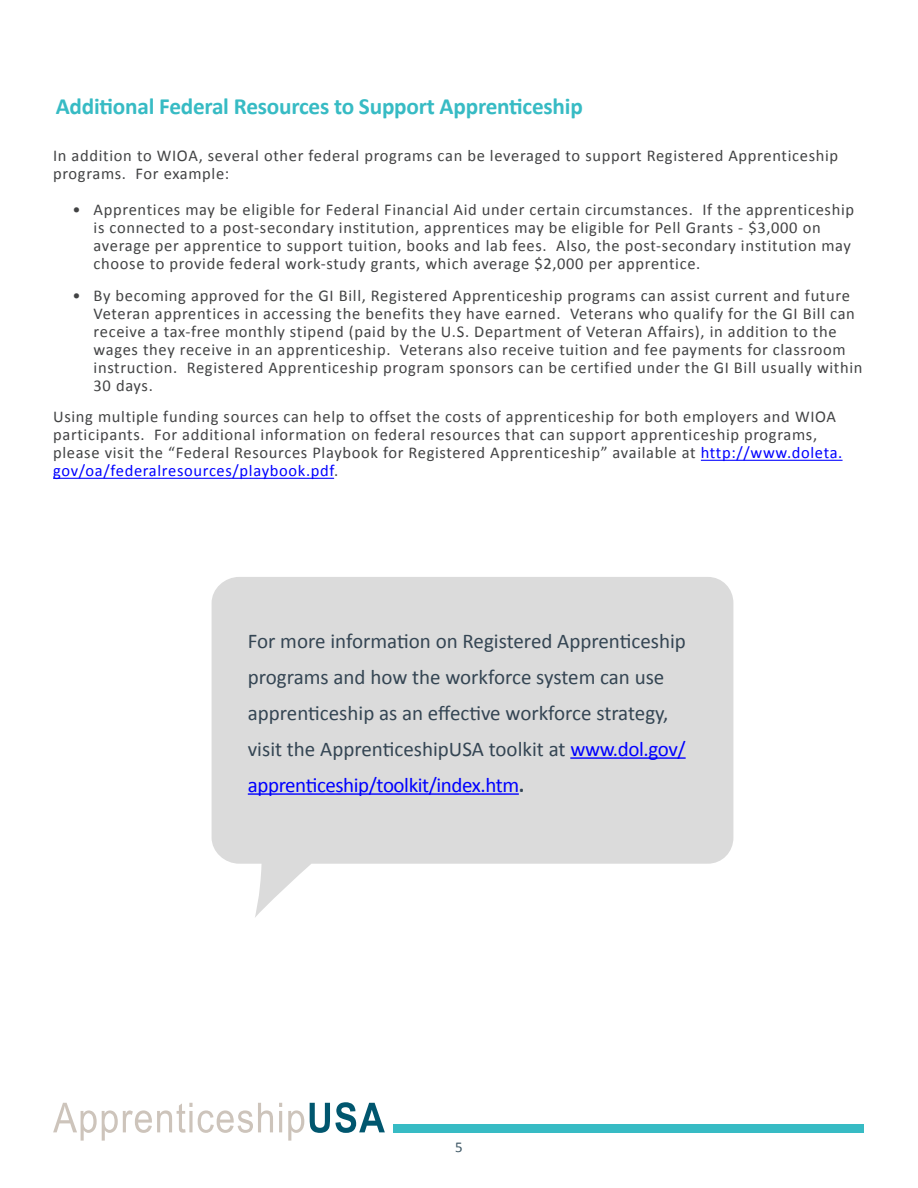
<style>
.page{position:relative;width:918px;height:1188px;background:#fff}
.page>*{position:absolute;margin:0;border:0;box-sizing:border-box;transform-origin:0 0}
.t1{font:700 23.25px "Calibri";letter-spacing:-.01em;color:#37bbc4}
.t2{font:21px/36px "Calibri";color:#344553}
.t3{font:16.5px/18px "Calibri";letter-spacing:.04em;color:#424344}
.t4{font:15px "Calibri";color:#405967}
.s1{color:#00f}
.s2{font-weight:700}
</style>
<div class="page">
<hr style="left:701px;top:460px;width:142px;height:1px;background:#00f">
<hr style="left:53px;top:478px;width:281px;height:1px;background:#00f">
<svg style="left:212px;top:577px;width:521px;height:340px;fill:#dbdbdb"></svg>
<hr style="left:570px;top:757px;width:116px;height:2px;background:#00f">
<hr style="left:248px;top:793px;width:271px;height:2px;background:#00f">
<div style="left:393px;top:1125px;width:471px;height:8px;background:#37bbc4"></div>
<svg style="left:53px;top:1103px;width:220px;height:38px"></svg>
<svg style="left:279px;top:1103px;width:3px;height:4px"></svg>
<hr style="left:279px;top:1111px;width:3px;height:21px;background:#cdc4bb">
<svg style="left:288px;top:1110px;width:16px;height:31px"></svg>
<svg style="left:310px;top:1102px;width:75px;height:31px"></svg>
<h1 class="t1" style="left:56px;top:91px;width:529px">Additional Federal Resources to Support Apprenticeship</h1>
<p class="t3" style="left:53px;top:147px;width:787px">In addition to WIOA, several other federal programs can be leveraged to support Registered Apprenticeship programs. For example:</p>
<p class="t3" style="left:94px;top:201px;width:762px;text-indent:-21px">• Apprentices may be eligible for Federal Financial Aid under certain circumstances. If the apprenticeship is connected to a post-secondary institution, apprentices may be eligible for Pell Grants - $3,000 on average per apprentice to support tuition, books and lab fees. Also, the post-secondary institution may choose to provide federal work-study grants, which average $2,000 per apprentice.</p>
<p class="t3" style="left:94px;top:287px;width:770px;text-indent:-21px">• By becoming approved for the GI Bill, Registered Apprenticeship programs can assist current and future Veteran apprentices in accessing the benefits they have earned. Veterans who qualify for the GI Bill can receive a tax-free monthly stipend (paid by the U.S. Department of Veteran Affairs), in addition to the wages they receive in an apprenticeship. Veterans also receive tuition and fee payments for classroom instruction. Registered Apprenticeship program sponsors can be certified under the GI Bill usually within 30 days.</p>
<p class="t3" style="left:53px;top:408px;width:791px">Using multiple funding sources can help to offset the costs of apprenticeship for both employers and WIOA participants. For additional information on federal resources that can support apprenticeship programs, please visit the “Federal Resources Playbook for Registered Apprenticeship” available at <span class="s1">http://www.doleta. gov/oa/federalresources/playbook.pdf</span>.</p>
<p class="t2" style="left:248px;top:623px;width:440px">For more information on Registered Apprenticeship programs and how the workforce system can use apprenticeship as an effective workforce strategy, visit the ApprenticeshipUSA toolkit at <span class="s1">www.dol.gov/ apprenticeship/toolkit/index.htm</span><span class="s2">.</span></p>
<p class="t4" style="left:455px;top:1137px;width:9px">5</p>
</div>
